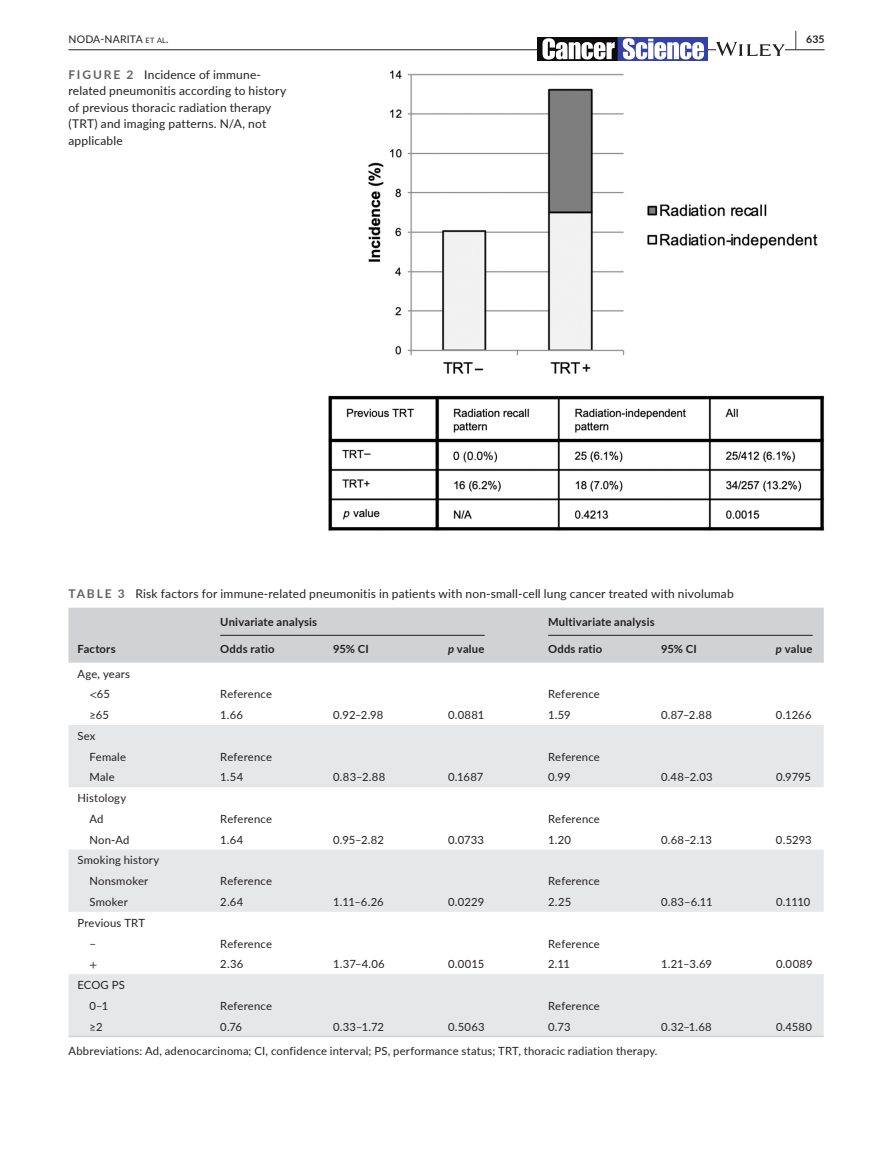
<style>
.page{position:relative;width:893px;height:1174px;background:#fff}
.page>*{position:absolute;margin:0;border:0;box-sizing:border-box;transform-origin:0 0}
.t1{font:12px/16.5px "Lato";letter-spacing:.015em;color:#231f20}
.t2{font:11.25px/20.7px "Lato";letter-spacing:.015em;color:#231f20}
.t3{font:700 11.25px "Lato";letter-spacing:.02em;color:#231f20}
.t4{font:11.25px "STIX";color:#231f20}
.t5{font:10.5px "Lato";letter-spacing:.02em;color:#231f20}
.t6{font:700 10.5px "Lato";color:#231f20}
.s1{font-size:7.35px}
.s2{font-size:19.5px}
.s3{font-weight:700;color:#636366}
.s4{font-family:"STIX"}
.s5{font-style:italic}
</style>
<div class="page">
<hr style="left:68px;top:49px;width:756px;height:1px;background:#231f20">
<img style="left:537px;top:37px;width:171px;height:24px">
<svg style="left:716px;top:42px;width:69px;height:14px"></svg>
<img style="left:328px;top:70px;width:496px;height:461px">
<div style="left:68px;top:607px;width:756px;height:55px;background:#d1d2d4"></div>
<svg style="left:68px;top:725px;width:756px;height:310px;fill:#e6e7e9"></svg>
<hr style="left:68px;top:1035px;width:143px;height:2px;background:#d1d2d4">
<hr style="left:211px;top:1035px;width:113px;height:2px;background:#d1d2d4">
<hr style="left:324px;top:1035px;width:115px;height:2px;background:#d1d2d4">
<hr style="left:439px;top:1035px;width:100px;height:2px;background:#d1d2d4">
<hr style="left:539px;top:1035px;width:113px;height:2px;background:#d1d2d4">
<hr style="left:652px;top:1035px;width:115px;height:2px;background:#d1d2d4">
<hr style="left:767px;top:1035px;width:57px;height:2px;background:#d1d2d4">
<hr style="left:220px;top:635px;width:265px;height:1px;background:#231f20">
<hr style="left:548px;top:635px;width:265px;height:1px;background:#231f20">
<p class="t5" style="left:68px;top:31px;width:102px">NODA--NARITA <span class="s1">et al</span>.</p>
<p class="t6" style="left:795px;top:31px;width:31px"><span class="s2">|</span> 635</p>
<p class="t1" style="left:68px;top:66px;width:219px"><span class="s3">FIGURE 2</span> Incidence of immune&shy;related pneumonitis according to history of previous thoracic radiation therapy (TRT) and imaging patterns. N/A, not applicable</p>
<p class="t1" style="left:68px;top:585px;width:667px"><span class="s3">TABLE 3</span> Risk factors for immune-related pneumonitis in patients with non-small-cell lung cancer treated with nivolumab</p>
<p class="t3" style="left:77px;top:641px;width:40px">Factors</p>
<p class="t2" style="left:89px;top:662px;width:42px;text-indent:-12px">Age, years <span class="s4">&lt;</span>65</p>
<p class="t3" style="left:220px;top:613px;width:98px">Univariate analysis</p>
<p class="t3" style="left:548px;top:613px;width:108px">Multivariate analysis</p>
<p class="t3" style="left:220px;top:641px;width:56px">Odds ratio</p>
<p class="t3" style="left:333px;top:641px;width:37px">95% CI</p>
<p class="t3" style="left:448px;top:641px;width:38px"><span class="s5">p</span> value</p>
<p class="t3" style="left:548px;top:641px;width:56px">Odds ratio</p>
<p class="t3" style="left:661px;top:641px;width:37px">95% CI</p>
<p class="t3" style="left:776px;top:641px;width:38px"><span class="s5">p</span> value</p>
<p class="t2" style="left:220px;top:683px;width:53px">Reference</p>
<p class="t2" style="left:548px;top:683px;width:53px">Reference</p>
<p class="t2" style="left:89px;top:704px;width:21px">≥65</p>
<p class="t2" style="left:220px;top:704px;width:24px">1.66</p>
<p class="t2" style="left:333px;top:704px;width:52px">0.92–2.98</p>
<p class="t2" style="left:448px;top:704px;width:38px">0.0881</p>
<p class="t2" style="left:548px;top:704px;width:24px">1.59</p>
<p class="t2" style="left:661px;top:704px;width:52px">0.87–2.88</p>
<p class="t2" style="left:776px;top:704px;width:37px">0.1266</p>
<p class="t2" style="left:89px;top:725px;width:38px;text-indent:-12px">Sex<br>Female</p>
<p class="t2" style="left:220px;top:745px;width:53px">Reference</p>
<p class="t2" style="left:548px;top:745px;width:53px">Reference</p>
<p class="t2" style="left:89px;top:766px;width:27px">Male</p>
<p class="t2" style="left:220px;top:766px;width:25px">1.54</p>
<p class="t2" style="left:333px;top:766px;width:53px">0.83–2.88</p>
<p class="t2" style="left:448px;top:766px;width:37px">0.1687</p>
<p class="t2" style="left:548px;top:766px;width:24px">0.99</p>
<p class="t2" style="left:661px;top:766px;width:53px">0.48–2.03</p>
<p class="t2" style="left:776px;top:766px;width:37px">0.9795</p>
<p class="t2" style="left:89px;top:787px;width:38px;text-indent:-12px">Histology<br>Ad</p>
<p class="t2" style="left:220px;top:808px;width:53px">Reference</p>
<p class="t2" style="left:548px;top:808px;width:53px">Reference</p>
<p class="t2" style="left:89px;top:828px;width:41px">Non-Ad</p>
<p class="t2" style="left:220px;top:828px;width:25px">1.64</p>
<p class="t2" style="left:333px;top:828px;width:52px">0.95–2.82</p>
<p class="t2" style="left:448px;top:828px;width:37px">0.0733</p>
<p class="t2" style="left:548px;top:828px;width:24px">1.20</p>
<p class="t2" style="left:661px;top:828px;width:52px">0.68–2.13</p>
<p class="t2" style="left:776px;top:828px;width:37px">0.5293</p>
<p class="t2" style="left:77px;top:849px;width:83px;text-align:center">Smoking history<br>Nonsmoker</p>
<p class="t2" style="left:220px;top:870px;width:53px">Reference</p>
<p class="t2" style="left:548px;top:870px;width:53px">Reference</p>
<p class="t2" style="left:89px;top:891px;width:40px">Smoker</p>
<p class="t2" style="left:220px;top:891px;width:25px">2.64</p>
<p class="t2" style="left:333px;top:891px;width:52px">1.11–6.26</p>
<p class="t2" style="left:448px;top:891px;width:38px">0.0229</p>
<p class="t2" style="left:548px;top:891px;width:25px">2.25</p>
<p class="t2" style="left:661px;top:891px;width:53px">0.83–6.11</p>
<p class="t2" style="left:776px;top:891px;width:36px">0.1110</p>
<p class="t2" style="left:77px;top:911px;width:69px">Previous TRT</p>
<p class="t2" style="left:220px;top:932px;width:53px">Reference</p>
<p class="t2" style="left:548px;top:932px;width:53px">Reference</p>
<p class="t4" style="left:89px;top:956px;width:9px">+</p>
<p class="t2" style="left:220px;top:953px;width:24px">2.36</p>
<p class="t2" style="left:333px;top:953px;width:53px">1.37–4.06</p>
<p class="t2" style="left:448px;top:953px;width:38px">0.0015</p>
<p class="t2" style="left:548px;top:953px;width:23px">2.11</p>
<p class="t2" style="left:661px;top:953px;width:52px">1.21–3.69</p>
<p class="t2" style="left:776px;top:953px;width:38px">0.0089</p>
<p class="t2" style="left:77px;top:974px;width:49px;text-align:center">ECOG PS<br>0–1</p>
<p class="t2" style="left:220px;top:995px;width:53px">Reference</p>
<p class="t2" style="left:548px;top:995px;width:53px">Reference</p>
<p class="t2" style="left:89px;top:1015px;width:15px">≥2</p>
<p class="t2" style="left:220px;top:1015px;width:23px">0.76</p>
<p class="t2" style="left:333px;top:1015px;width:52px">0.33–1.72</p>
<p class="t2" style="left:448px;top:1015px;width:38px">0.5063</p>
<p class="t2" style="left:548px;top:1015px;width:24px">0.73</p>
<p class="t2" style="left:661px;top:1015px;width:52px">0.32–1.68</p>
<p class="t2" style="left:776px;top:1015px;width:38px">0.4580</p>
<p class="t2" style="left:68px;top:1040px;width:591px">Abbreviations: Ad, adenocarcinoma; CI, confidence interval; PS, performance status; TRT, thoracic radiation therapy.</p>
</div>
